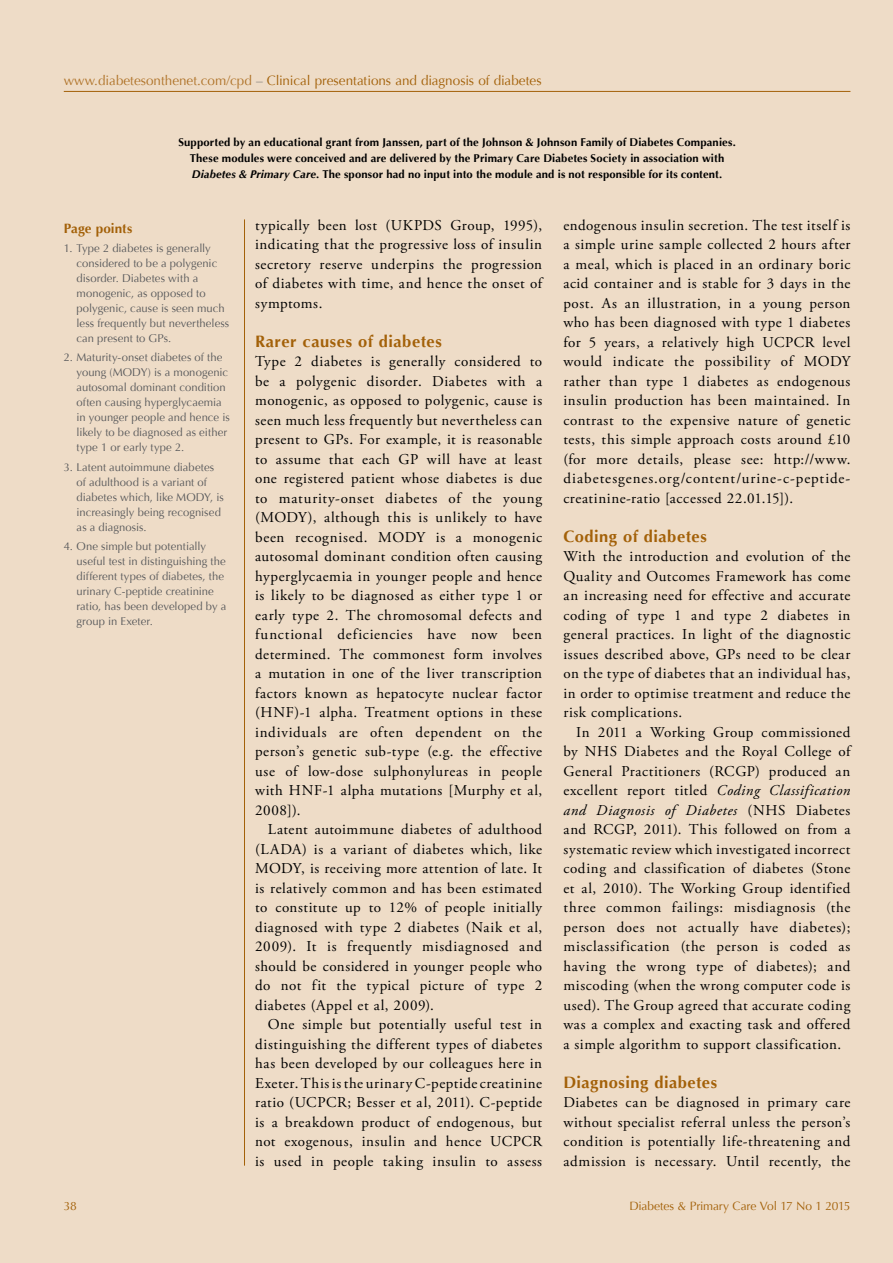
<style>
.page{position:relative;width:893px;height:1263px;background:#eedcc7}
.page>*{position:absolute;margin:0;border:0;box-sizing:border-box;transform-origin:0 0}
.t1{font:700 16.5px "Optima";letter-spacing:.025em;color:#a36109}
.t2{font:15px/19.5px "Adobe Garamond Pro";letter-spacing:.04em;color:#000;text-align:justify}
.t3{font:13.5px "Optima";color:#a36109}
.t4{font:700 13.5px "Optima";letter-spacing:.005em;color:#a36109}
.t5{font:12px "Optima";letter-spacing:-.01em;color:#a36109}
.t6{font:11.25px/15px "Optima";letter-spacing:.005em;color:#58595b}
.t7{font:700 11.25px/15.8px "Optima";letter-spacing:.015em;color:#000;text-align:center}
.s1{color:#b0742a}
.s2{color:#58595b}
.s3{font-style:italic}
</style>
<div class="page">
<hr style="left:244px;top:219px;width:1px;height:946px;background:#a36109">
<hr style="left:64px;top:91px;width:786px;height:1px;background:#a36109">
<p class="t3" style="left:64px;top:73px;width:479px"><span class="s1">www.diabetesonthenet.com/cpd</span> <span class="s2">–</span> Clinical presentations and diagnosis of diabetes</p>
<p class="t7" style="left:178px;top:135px;width:559px">Supported by an educational grant from Janssen, part of the Johnson &amp; Johnson Family of Diabetes Companies.<br>These modules were conceived and are delivered by the Primary Care Diabetes Society in association with<br><span class="s3">Diabetes &amp; Primary Care</span>. The sponsor had no input into the module and is not responsible for its content.</p>
<p class="t4" style="left:64px;top:220px;width:70px">Page points</p>
<p class="t6" style="left:77px;top:241px;width:154px;text-indent:-13px">1. Type 2 diabetes is generally considered to be a polygenic disorder. Diabetes with a monogenic, as opposed to polygenic, cause is seen much less frequently but nevertheless can present to GPs.</p>
<p class="t6" style="left:77px;top:350px;width:155px;text-indent:-13px">2. Maturity-onset diabetes of the young (MODY) is a monogenic autosomal dominant condition often causing hyperglycaemia in younger people and hence is likely to be diagnosed as either type 1 or early type 2.</p>
<p class="t6" style="left:77px;top:459px;width:149px;text-indent:-13px">3. Latent autoimmune diabetes of adulthood is a variant of diabetes which, like MODY, is increasingly being recognised as a diagnosis.</p>
<p class="t6" style="left:77px;top:539px;width:151px;text-indent:-13px">4. One simple but potentially useful test in distinguishing the different types of diabetes, the urinary C-peptide creatinine ratio, has been developed by a group in Exeter.</p>
<p class="t2" style="left:255px;top:216px;width:288px">typically been lost (UKPDS Group, 1995), indicating that the progressive loss of insulin secretory reserve underpins the progression of diabetes with time, and hence the onset of symptoms.</p>
<p class="t1" style="left:255px;top:331px;width:188px">Rarer causes of diabetes</p>
<p class="t2" style="left:255px;top:352px;width:289px">Type 2 diabetes is generally considered to be a polygenic disorder. Diabetes with a monogenic, as opposed to polygenic, cause is seen much less frequently but nevertheless can present to GPs. For example, it is reasonable to assume that each GP will have at least one registered patient whose diabetes is due to maturity-onset diabetes of the young (MODY), although this is unlikely to have been recognised. MODY is a monogenic autosomal dominant condition often causing hyperglycaemia in younger people and hence is likely to be diagnosed as either type 1 or early type 2. The chromosomal defects and functional deficiencies have now been determined. The commonest form involves a mutation in one of the liver transcription factors known as hepatocyte nuclear factor (HNF)-1 alpha. Treatment options in these individuals are often dependent on the person’s genetic sub-type (e.g. the effective use of low-dose sulphonylureas in people with HNF-1 alpha mutations [Murphy et al, 2008]).</p>
<p class="t2" style="left:255px;top:820px;width:289px;text-indent:13px">Latent autoimmune diabetes of adulthood (LADA) is a variant of diabetes which, like MODY, is receiving more attention of late. It is relatively common and has been estimated to constitute up to 12% of people initially diagnosed with type 2 diabetes (Naik et al, 2009). It is frequently misdiagnosed and should be considered in younger people who do not fit the typical picture of type 2 diabetes (Appel et al, 2009).</p>
<p class="t2" style="left:255px;top:1015px;width:289px;text-indent:13px">One simple but potentially useful test in distinguishing the different types of diabetes has been developed by our colleagues here in Exeter. This is the urinary C-peptide creatinine ratio (UCPCR; Besser et al, 2011). C-peptide is a breakdown product of endogenous, but not exogenous, insulin and hence UCPCR is used in people taking insulin to assess</p>
<p class="t2" style="left:563px;top:216px;width:289px">endogenous insulin secretion. The test itself is a simple urine sample collected 2 hours after a meal, which is placed in an ordinary boric acid container and is stable for 3 days in the post. As an illustration, in a young person who has been diagnosed with type 1 diabetes for 5 years, a relatively high UCPCR level would indicate the possibility of MODY rather than type 1 diabetes as endogenous insulin production has been maintained. In contrast to the expensive nature of genetic tests, this simple approach costs around £10 (for more details, please see: http://www. diabetesgenes.org/content/urine-c-peptide&shy;creatinine-ratio [accessed 22.01.15]).</p>
<p class="t1" style="left:563px;top:526px;width:145px">Coding of diabetes</p>
<p class="t2" style="left:563px;top:547px;width:289px">With the introduction and evolution of the Quality and Outcomes Framework has come an increasing need for effective and accurate coding of type 1 and type 2 diabetes in general practices. In light of the diagnostic issues described above, GPs need to be clear on the type of diabetes that an individual has, in order to optimise treatment and reduce the risk complications.</p>
<p class="t2" style="left:563px;top:723px;width:289px;text-indent:13px">In 2011 a Working Group commissioned by NHS Diabetes and the Royal College of General Practitioners (RCGP) produced an excellent report titled <span class="s3">Coding Classification and Diagnosis of Diabetes</span> (NHS Diabetes and RCGP, 2011). This followed on from a systematic review which investigated incorrect coding and classification of diabetes (Stone et al, 2010). The Working Group identified three common failings: misdiagnosis (the person does not actually have diabetes); misclassification (the person is coded as having the wrong type of diabetes); and miscoding (when the wrong computer code is used). The Group agreed that accurate coding was a complex and exacting task and offered a simple algorithm to support classification.</p>
<p class="t1" style="left:563px;top:1072px;width:155px">Diagnosing diabetes</p>
<p class="t2" style="left:563px;top:1093px;width:289px">Diabetes can be diagnosed in primary care without specialist referral unless the person’s condition is potentially life-threatening and admission is necessary. Until recently, the</p>
<p class="t5" style="left:64px;top:1199px;width:14px">38</p>
<p class="t5" style="left:629px;top:1199px;width:223px">Diabetes &amp; Primary Care Vol 17 No 1 2015</p>
</div>
